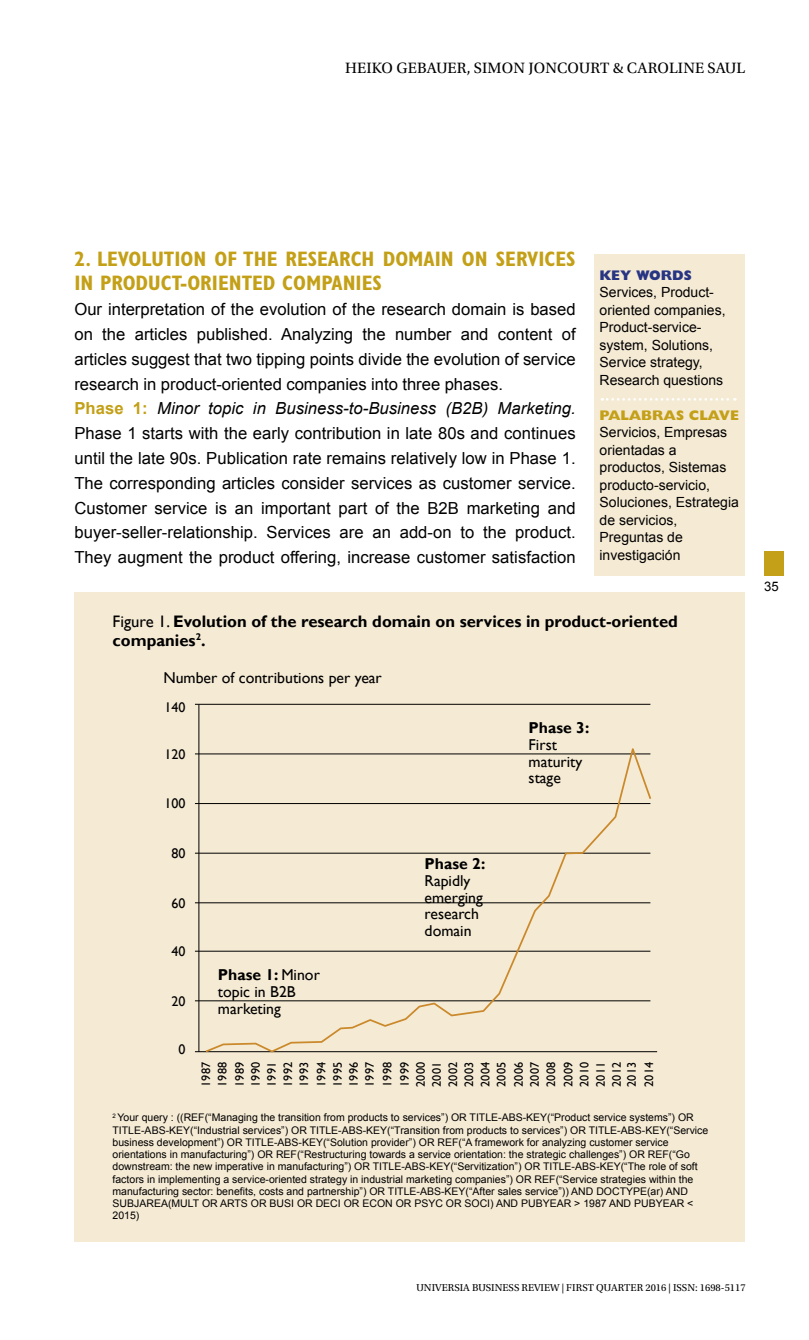
<style>
.page{position:relative;width:809px;height:1340px;background:#fff}
.page>*{position:absolute;margin:0;border:0;box-sizing:border-box;transform-origin:0 0}
.t1{font:700 condensed 21px/24.8px "Gill Sans Std";color:#c3a017}
.t2{font:16.62px/24.8px "Arial";letter-spacing:.005em;color:#000}
.t3{font:700 16.62px/18.4px "Gill Sans";color:#000}
.t4{font:15.75px/16.6px "Gill Sans";color:#000}
.t5{font:15.75px "Utopia Std";letter-spacing:.01em;color:#000}
.t6{font:700 15.75px "Gill Sans";color:#000}
.t7{font:14px/17.5px "Arial";color:#000}
.t8{font:14px "Gill Sans";color:#000}
.t9{font:800 14px "Gill Sans Std";color:#c3a017}
.t10{font:800 14px "Gill Sans Std";color:#283583}
.t11{font:13.12px "Arial";color:#000}
.t12{font:12.25px/16.1px "Gill Sans";color:#000;text-align:justify}
.t13{font:10.5px/12.2px "Arial";color:#000}
.t14{font:10.5px "Utopia Std";color:#000}
.s1{font-weight:700;color:#c3a017}
.s2{font-style:italic}
.s3{font-weight:400}
.s4{font-weight:700}
</style>
<div class="page">
<div style="left:764px;top:551px;width:20px;height:24px;background:#c3a017"></div>
<div style="left:594px;top:254px;width:151px;height:321px;background:#f5ead4"></div>
<svg style="left:602px;top:398px;width:133px;height:2px"></svg>
<div style="left:74px;top:592px;width:670px;height:649px;background:#f5ead4"></div>
<hr style="left:198px;top:704px;width:1px;height:347px;background:#000">
<hr style="left:195px;top:1051px;width:462px;height:1px;background:#000">
<hr style="left:195px;top:1000px;width:455px;height:1px;background:#000">
<hr style="left:195px;top:950px;width:455px;height:1px;background:#000">
<hr style="left:195px;top:902px;width:455px;height:1px;background:#000">
<hr style="left:195px;top:852px;width:455px;height:1px;background:#000">
<hr style="left:195px;top:803px;width:455px;height:1px;background:#000">
<hr style="left:195px;top:753px;width:455px;height:1px;background:#000">
<hr style="left:195px;top:704px;width:455px;height:1px;background:#000">
<svg style="left:204px;top:748px;width:448px;height:305px"></svg>
<h3 class="t5" style="left:345px;top:60px;width:401px">HEIKO GEBAUER, SIMON JONCOURT &amp; CAROLINE SAUL</h3>
<h1 class="t1" style="left:74px;top:246px;width:502px">2. LEVOLUTION OF THE RESEARCH DOMAIN ON SERVICES<br>IN PRODUCT-ORIENTED COMPANIES</h1>
<p class="t2" style="left:74px;top:297px;width:503px">Our interpretation of the evolution of the research domain is based on the articles published. Analyzing the number and content of articles suggest that two tipping points divide the evolution of service research in product-oriented companies into three phases.<br><span class="s1">Phase 1:</span> <span class="s2">Minor topic in Business-to-Business (B2B) Marketing.<br></span>Phase 1 starts with the early contribution in late 80s and continues until the late 90s. Publication rate remains relatively low in Phase 1.<br>The corresponding articles consider services as customer service.<br>Customer service is an important part of the B2B marketing and buyer-seller-relationship. Services are an add-on to the product.<br>They augment the product offering, increase customer satisfaction</p>
<h3 class="t10" style="left:599px;top:267px;width:94px">KEY WORDS</h3>
<h3 class="t7" style="left:599px;top:283px;width:128px">Services, Product&shy;oriented companies,<br>Product-service&shy;system, Solutions,<br>Service strategy,<br>Research questions</h3>
<h3 class="t9" style="left:599px;top:407px;width:141px">PALABRAS CLAVE</h3>
<h3 class="t7" style="left:599px;top:423px;width:141px">Servicios, Empresas orientadas a productos, Sistemas producto-servicio,<br>Soluciones, Estrategia de servicios,<br>Preguntas de investigación</h3>
<h2 class="t3" style="left:113px;top:613px;width:567px"><span class="s3">Figure 1.</span> Evolution of the research domain on services in product-oriented companies<sup>2</sup>.</h2>
<h3 class="t4" style="left:163px;top:669px;width:220px">Number of contributions per year</h3>
<h3 class="t8" style="left:164px;top:698px;width:22px">140</h3>
<h3 class="t8" style="left:164px;top:746px;width:22px">120</h3>
<h3 class="t8" style="left:164px;top:795px;width:22px">100</h3>
<h3 class="t8" style="left:171px;top:845px;width:15px">80</h3>
<h3 class="t8" style="left:171px;top:894px;width:15px">60</h3>
<h3 class="t8" style="left:171px;top:943px;width:15px">40</h3>
<h3 class="t8" style="left:171px;top:992px;width:15px">20</h3>
<h3 class="t8" style="left:178px;top:1041px;width:8px">0</h3>
<h3 class="t4" style="left:218px;top:966px;width:103px"><span class="s4">Phase 1:</span> Minor topic in B2B marketing</h3>
<h3 class="t6" style="left:424px;top:854px;width:62px">Phase 2:</h3>
<h3 class="t4" style="left:424px;top:872px;width:60px">Rapidly emerging research domain</h3>
<h3 class="t6" style="left:528px;top:718px;width:62px">Phase 3:</h3>
<h3 class="t4" style="left:528px;top:736px;width:55px">First maturity stage</h3>
<p class="t12" style="left:198px;top:1086px;width:26px;rotate:-90deg">1987<br>1988</p>
<p class="t12" style="left:232px;top:1086px;width:26px;rotate:-90deg">1989<br>1990<br>1991<br>1992<br>1993</p>
<p class="t12" style="left:313px;top:1086px;width:26px;rotate:-90deg">1994<br>1995<br>1996<br>1997</p>
<p class="t12" style="left:379px;top:1086px;width:26px;line-height:17.3px;rotate:-90deg">1998<br>1999</p>
<p class="t12" style="left:413px;top:1086px;width:26px;rotate:-90deg">2000<br>2001<br>2002<br>2003<br>2004<br>2005</p>
<p class="t12" style="left:511px;top:1086px;width:26px;rotate:-90deg">2006<br>2007<br>2008</p>
<p class="t12" style="left:560px;top:1086px;width:26px;rotate:-90deg">2009<br>2010<br>2011<br>2012</p>
<p class="t12" style="left:623px;top:1086px;width:26px;line-height:17.3px;rotate:-90deg">2013<br>2014</p>
<p class="t13" style="left:113px;top:1111px;width:597px"><sup>2</sup> Your query : ((REF(“Managing the transition from products to services”) OR TITLE-ABS-KEY(“Product service systems”) OR TITLE-ABS-KEY(“Industrial services”) OR TITLE-ABS-KEY(“Transition from products to services”) OR TITLE-ABS-KEY(“Service business development”) OR TITLE-ABS-KEY(“Solution provider”) OR REF(“A framework for analyzing customer service orientations in manufacturing”) OR REF(“Restructuring towards a service orientation: the strategic challenges”) OR REF(“Go downstream: the new imperative in manufacturing”) OR TITLE-ABS-KEY(“Servitization”) OR TITLE-ABS-KEY(“The role of soft factors in implementing a service-oriented strategy in industrial marketing companies”) OR REF(“Service strategies within the manufacturing sector: benefits, costs and partnership”) OR TITLE-ABS-KEY(“After sales service”)) AND DOCTYPE(ar) AND SUBJAREA(MULT OR ARTS OR BUSI OR DECI OR ECON OR PSYC OR SOCI) AND PUBYEAR &gt; 1987 AND PUBYEAR &lt; 2015)</p>
<p class="t11" style="left:764px;top:577px;width:16px">35</p>
<p class="t14" style="left:416px;top:1281px;width:330px">UNIVERSIA BUSINESS REVIEW | FIRST QUARTER 2016 | ISSN: 1698-5117</p>
</div>
